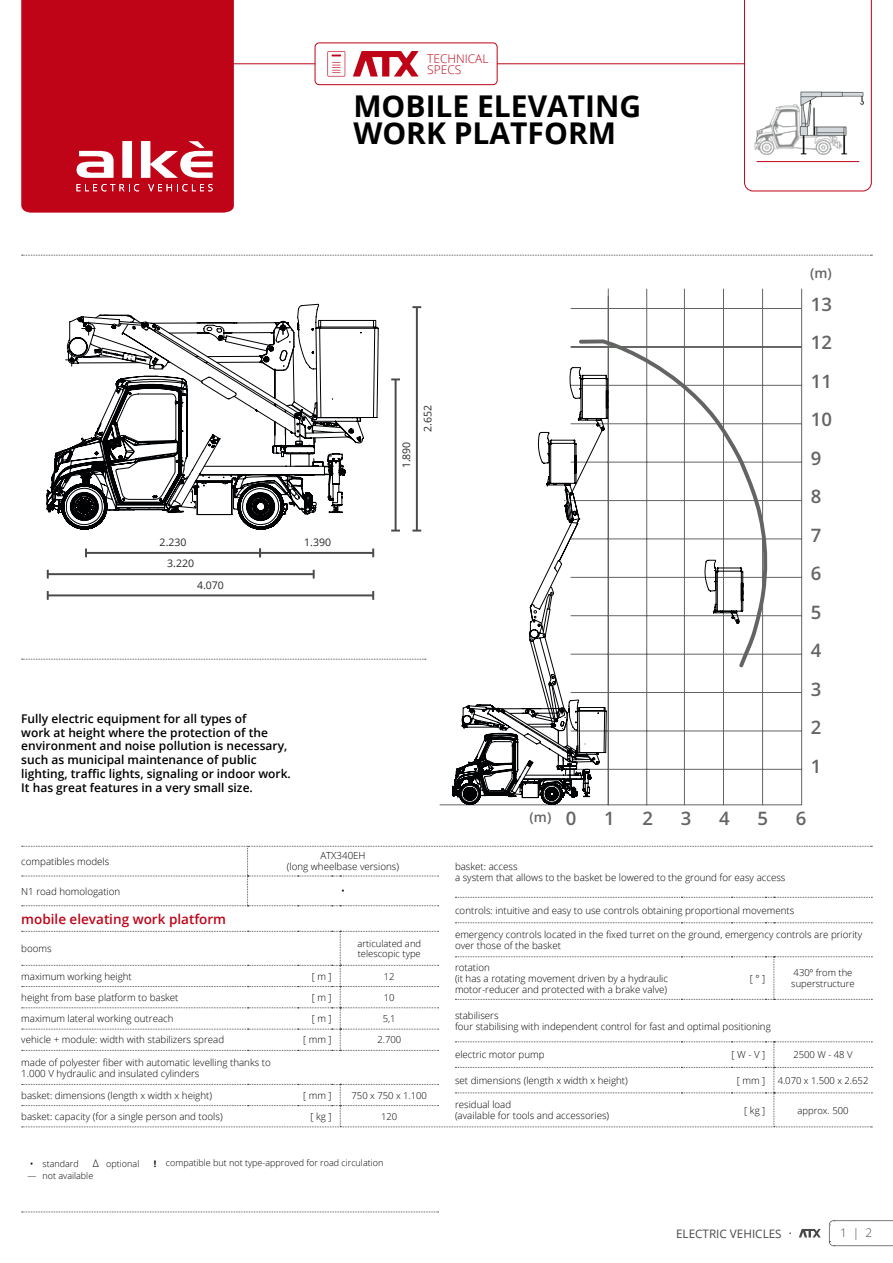
<style>
.page{position:relative;width:893px;height:1263px;background:#fff}
.page>*{position:absolute;margin:0;border:0;box-sizing:border-box;transform-origin:0 0}
.t1{font:700 30px/27px "Open Sans";color:#000}
.t2{font:600 18.6px/38.5px "Open Sans";color:#636563}
.t3{font:600 13.65px "Open Sans";color:#636563}
.t4{font:600 13.5px "Open Sans";color:#c00418}
.t5{font:600 12px/13.8px "Open Sans";color:#000}
.t6{font:300 12px/10.5px "Open Sans";color:#c00418}
.t7{font:300 12px "Open Sans";color:#000}
.t8{font:300 11.85px "Open Sans";color:#48494b}
.t9{font:11.7px "Open Sans";color:#48494b}
.t10{font:10.5px "Open Sans";color:#282829}
.t11{font:300 9.75px/10.8px "Open Sans";color:#000}
.t12{font:300 9.45px/10.8px "Open Sans";color:#000}
.t13{font:300 9px "Open Sans";color:#000}
.s1{font-size:12px}
.s2{font-size:10.5px}
.s3{font-weight:700}
</style>
<div class="page">
<svg style="left:744px;top:0;width:128px;height:191px"></svg>
<hr style="left:571px;top:769px;width:231px;height:1px;background:#636563">
<hr style="left:571px;top:731px;width:231px;height:1px;background:#636563">
<hr style="left:571px;top:692px;width:231px;height:1px;background:#636563">
<hr style="left:571px;top:654px;width:231px;height:1px;background:#636563">
<hr style="left:571px;top:615px;width:231px;height:1px;background:#636563">
<hr style="left:571px;top:577px;width:231px;height:1px;background:#636563">
<hr style="left:571px;top:539px;width:231px;height:1px;background:#636563">
<hr style="left:571px;top:500px;width:231px;height:1px;background:#636563">
<hr style="left:571px;top:462px;width:231px;height:1px;background:#636563">
<hr style="left:571px;top:423px;width:231px;height:1px;background:#636563">
<hr style="left:571px;top:385px;width:231px;height:1px;background:#636563">
<hr style="left:571px;top:347px;width:231px;height:1px;background:#636563">
<hr style="left:571px;top:308px;width:231px;height:1px;background:#636563">
<hr style="left:608px;top:289px;width:1px;height:516px;background:#636563">
<hr style="left:646px;top:289px;width:1px;height:516px;background:#636563">
<hr style="left:723px;top:289px;width:1px;height:516px;background:#636563">
<hr style="left:762px;top:289px;width:1px;height:516px;background:#636563">
<hr style="left:801px;top:289px;width:1px;height:516px;background:#636563">
<hr style="left:684px;top:289px;width:1px;height:516px;background:#636563">
<hr style="left:440px;top:804px;width:361px;height:1px;background:#636563">
<svg style="left:444px;top:341px;width:322px;height:465px"></svg>
<svg style="left:47px;top:304px;width:332px;height:225px"></svg>
<hr style="left:86px;top:552px;width:174px;height:2px;background:#48494b">
<svg style="left:85px;top:548px;width:2px;height:9px"></svg>
<hr style="left:395px;top:379px;width:2px;height:152px;background:#48494b">
<svg style="left:391px;top:378px;width:9px;height:2px"></svg>
<hr style="left:260px;top:552px;width:113px;height:2px;background:#48494b">
<svg style="left:372px;top:548px;width:2px;height:9px"></svg>
<svg style="left:259px;top:548px;width:2px;height:9px"></svg>
<hr style="left:48px;top:573px;width:266px;height:2px;background:#48494b">
<svg style="left:47px;top:570px;width:2px;height:8px"></svg>
<svg style="left:313px;top:570px;width:2px;height:8px"></svg>
<hr style="left:48px;top:594px;width:325px;height:2px;background:#48494b">
<svg style="left:47px;top:591px;width:2px;height:9px"></svg>
<svg style="left:372px;top:591px;width:2px;height:9px"></svg>
<hr style="left:416px;top:307px;width:2px;height:224px;background:#48494b">
<svg style="left:412px;top:306px;width:9px;height:2px"></svg>
<div style="left:21px;top:0;width:213px;height:213px;background:#c00418"></div>
<svg style="left:77px;top:184px;width:62px;height:7px"></svg>
<svg style="left:148px;top:184px;width:65px;height:7px"></svg>
<svg style="left:77px;top:141px;width:136px;height:37px"></svg>
<hr style="left:226px;top:63px;width:518px;height:1px;background:#c00418">
<svg style="left:829px;top:1220px;width:64px;height:26px"></svg>
<svg style="left:22px;top:1211px;width:417px;height:1px"></svg>
<hr style="left:757px;top:161px;width:102px;height:1px;background:#c00418">
<svg style="left:799px;top:1229px;width:22px;height:8px"></svg>
<svg style="left:22px;top:659px;width:404px;height:1px"></svg>
<svg style="left:22px;top:255px;width:850px;height:1px"></svg>
<div style="left:315px;top:43px;width:182px;height:42px;background:#fff;border-radius:4px"></div>
<div style="left:315px;top:43px;width:182px;height:42px;border:1px solid #c00418;border-radius:4px"></div>
<svg style="left:327px;top:51px;width:18px;height:26px"></svg>
<svg style="left:353px;top:51px;width:66px;height:26px"></svg>
<svg style="left:22px;top:931px;width:850px;height:196px"></svg>
<svg style="left:455px;top:922px;width:417px;height:1px"></svg>
<svg style="left:22px;top:846px;width:850px;height:60px"></svg>
<p class="t6" style="left:427px;top:53px;width:63px">TECHNICAL<br>SPECS</p>
<h1 class="t1" style="left:353px;top:91px;width:289px">MOBILE ELEVATING<br>WORK PLATFORM</h1>
<p class="t10" style="left:160px;top:535px;width:28px">2.230</p>
<p class="t10" style="left:167px;top:556px;width:28px">3.220</p>
<p class="t10" style="left:197px;top:578px;width:28px">4.070</p>
<p class="t10" style="left:304px;top:535px;width:28px">1.390</p>
<p class="t5" style="left:21px;top:711px;width:271px">Fully electric equipment for all types of<br>work at height where the protection of the environment and noise pollution is necessary, such as municipal maintenance of public lighting, traffic lights, signaling or indoor work.<br>It has great features in a very small size.</p>
<p class="t10" style="left:399px;top:468px;width:28px;rotate:-90deg">1.890</p>
<p class="t10" style="left:420px;top:432px;width:28px;rotate:-90deg">2.652</p>
<h3 class="t3" style="left:530px;top:808px;width:23px">(m)</h3>
<h3 class="t3" style="left:810px;top:264px;width:23px">(m)</h3>
<h2 class="t2" style="left:811px;top:284px;width:23px">13<br>12<br>11<br>10<br>9<br>8<br>7<br>6<br>5<br>4<br>3<br>2<br>1</h2>
<h2 class="t2" style="left:566px;top:798px;width:12px">0</h2>
<h2 class="t2" style="left:604px;top:798px;width:12px">1</h2>
<h2 class="t2" style="left:642px;top:798px;width:12px">2</h2>
<h2 class="t2" style="left:681px;top:798px;width:12px">3</h2>
<h2 class="t2" style="left:719px;top:798px;width:12px">4</h2>
<h2 class="t2" style="left:757px;top:798px;width:12px">5</h2>
<h2 class="t2" style="left:796px;top:798px;width:12px">6</h2>
<p class="t11" style="left:21px;top:855px;width:90px">compatibles models</p>
<p class="t11" style="left:287px;top:850px;width:114px;text-align:center">ATX340EH<br>(long wheelbase versions)</p>
<p class="t11" style="left:21px;top:885px;width:101px">N1 road homologation</p>
<p class="t7" style="left:341px;top:883px;width:6px">•</p>
<h3 class="t4" style="left:21px;top:909px;width:206px">mobile elevating work platform</h3>
<p class="t11" style="left:21px;top:943px;width:32px">booms</p>
<p class="t12" style="left:357px;top:937px;width:65px">articulated and telescopic type</p>
<p class="t11" style="left:21px;top:970px;width:112px">maximum working height</p>
<p class="t11" style="left:312px;top:970px;width:21px">[ m ]</p>
<p class="t12" style="left:384px;top:970px;width:12px">12</p>
<p class="t11" style="left:21px;top:992px;width:159px">height from base platform to basket</p>
<p class="t11" style="left:312px;top:992px;width:21px">[ m ]</p>
<p class="t12" style="left:384px;top:992px;width:12px">10</p>
<p class="t11" style="left:21px;top:1013px;width:154px">maximum lateral working outreach</p>
<p class="t11" style="left:312px;top:1013px;width:21px">[ m ]</p>
<p class="t12" style="left:383px;top:1013px;width:14px">5,1</p>
<p class="t11" style="left:21px;top:1034px;width:204px">vehicle + module: width with stabilizers spread</p>
<p class="t11" style="left:303px;top:1034px;width:30px">[ mm ]</p>
<p class="t12" style="left:377px;top:1034px;width:25px">2.700</p>
<p class="t11" style="left:21px;top:1056px;width:251px">made of polyester fiber with automatic levelling thanks to<br>1.000 V hydraulic and insulated cylinders</p>
<p class="t11" style="left:21px;top:1089px;width:192px">basket: dimensions (length x width x height)</p>
<p class="t11" style="left:303px;top:1089px;width:30px">[ mm ]</p>
<p class="t12" style="left:352px;top:1089px;width:77px">750 x 750 x 1.100</p>
<p class="t11" style="left:21px;top:1111px;width:203px">basket: capacity (for a single person and tools)</p>
<p class="t11" style="left:311px;top:1111px;width:23px">[ kg ]</p>
<p class="t12" style="left:381px;top:1111px;width:18px">120</p>
<p class="t13" style="left:30px;top:1157px;width:51px"><span class="s1">•</span> standard</p>
<p class="t13" style="left:93px;top:1157px;width:48px"><span class="s2">∆</span> optional</p>
<p class="t13" style="left:154px;top:1157px;width:231px"><span class="s3">!</span> compatible but not type-approved for road circulation</p>
<p class="t13" style="left:27px;top:1170px;width:67px">— not available</p>
<p class="t11" style="left:455px;top:861px;width:332px">basket: access<br>a system that allows to the basket be lowered to the ground for easy access</p>
<p class="t11" style="left:455px;top:904px;width:341px">controls: intuitive and easy to use controls obtaining proportional movements</p>
<p class="t11" style="left:455px;top:929px;width:409px">emergency controls located in the fixed turret on the ground, emergency controls are priority over those of the basket</p>
<p class="t11" style="left:455px;top:962px;width:215px">rotation<br>(it has a rotating movement driven by a hydraulic motor-reducer and protected with a brake valve)</p>
<p class="t11" style="left:750px;top:972px;width:17px">[ ° ]</p>
<p class="t12" style="left:791px;top:967px;width:65px">430º from the superstructure</p>
<p class="t11" style="left:455px;top:1010px;width:317px">stabilisers<br>four stabilising with independent control for fast and optimal positioning</p>
<p class="t11" style="left:455px;top:1049px;width:91px">electric motor pump</p>
<p class="t11" style="left:732px;top:1049px;width:35px">[ W - V ]</p>
<p class="t12" style="left:793px;top:1049px;width:61px">2500 W - 48 V</p>
<p class="t11" style="left:455px;top:1075px;width:174px">set dimensions (length x width x height)</p>
<p class="t11" style="left:737px;top:1075px;width:30px">[ mm ]</p>
<p class="t12" style="left:778px;top:1075px;width:92px">4.070 x 1.500 x 2.652</p>
<p class="t11" style="left:455px;top:1099px;width:156px">residual load<br>(available for tools and accessories)</p>
<p class="t11" style="left:744px;top:1104px;width:23px">[ kg ]</p>
<p class="t12" style="left:797px;top:1104px;width:53px">approx. 500</p>
<p class="t9" style="left:676px;top:1225px;width:107px">ELECTRIC VEHICLES</p>
<p class="t8" style="left:840px;top:1225px;width:34px">1 | 2</p>
</div>
